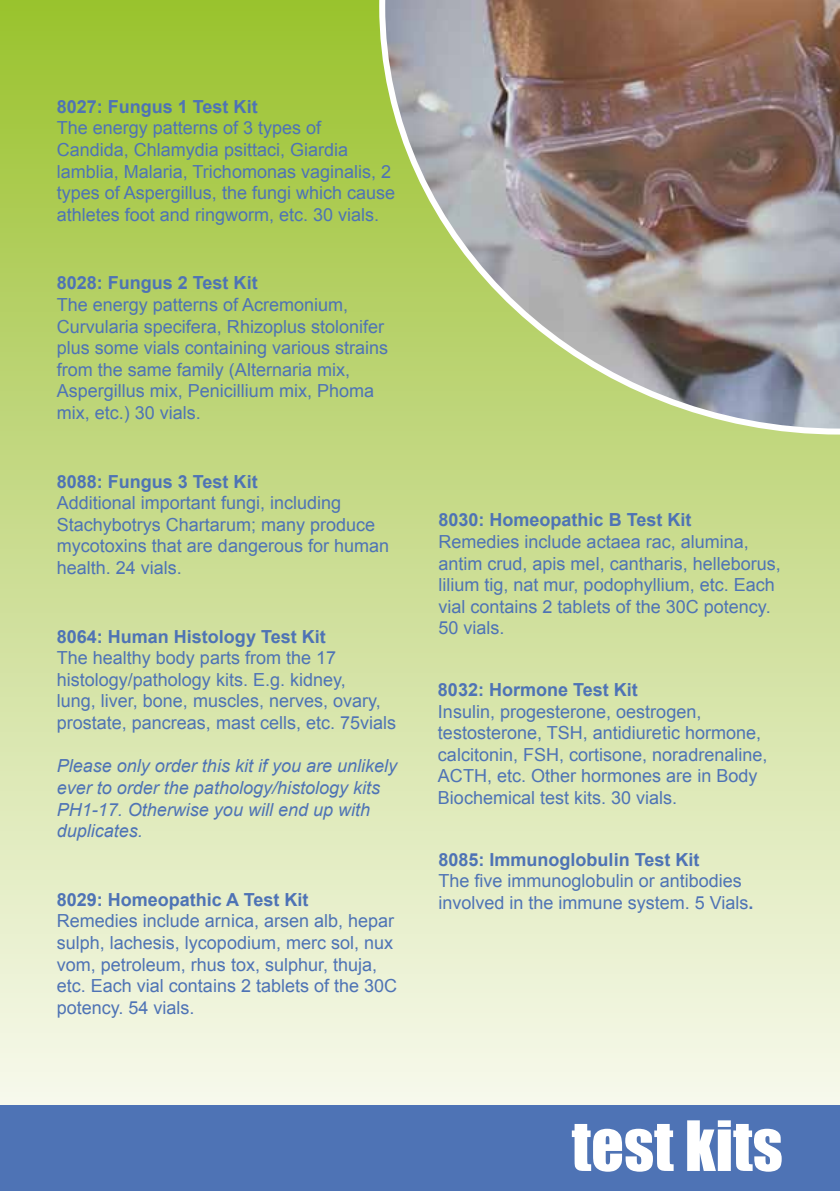
<style>
.page{position:relative;width:840px;height:1191px;background:#fff}
.page>*{position:absolute;margin:0;border:0;box-sizing:border-box;transform-origin:0 0}
.t1{font:64px "Impact";color:#fff}
.t2{font:18px/21.6px "Arial";color:#4e73b5}
.t3{font:700 18px "Arial";color:#4e73b5}
.t4{font:italic 18px/21.6px "Arial";color:#4e73b5}
.s1{font-weight:700}
</style>
<div class="page">
<div style="left:0;top:0;width:839px;height:1191px;background:linear-gradient(to bottom,#9bc230,#fffdfd)"></div>
<div style="left:0;top:1106px;width:839px;height:85px;background:#4e73b5"></div>
<img style="left:379px;top:0;width:460px;height:434px">
<p class="t3" style="left:57px;top:95px;width:202px">8027: Fungus 1 Test Kit</p>
<p class="t2" style="left:57px;top:117px;width:340px">The energy patterns of 3 types of Candida, Chlamydia psittaci, Giardia lamblia, Malaria, Trichomonas vaginalis, 2 types of Aspergillus, the fungi which cause athletes foot and ringworm, etc. 30 vials.</p>
<p class="t3" style="left:57px;top:271px;width:202px">8028: Fungus 2 Test Kit</p>
<p class="t2" style="left:57px;top:294px;width:333px">The energy patterns of Acremonium, Curvularia specifera, Rhizoplus stolonifer plus some vials containing various strains from the same family (Alternaria mix, Aspergillus mix, Penicillium mix, Phoma mix, etc.) 30 vials.</p>
<p class="t3" style="left:57px;top:469px;width:202px">8088: Fungus 3 Test Kit</p>
<p class="t2" style="left:57px;top:492px;width:334px">Additional important fungi, including Stachybotrys Chartarum; many produce mycotoxins that are dangerous for human health. 24 vials.</p>
<p class="t3" style="left:57px;top:624px;width:270px">8064: Human Histology Test Kit</p>
<p class="t2" style="left:57px;top:647px;width:341px">The healthy body parts from the 17 histology/pathology kits. E.g. kidney,<br>lung, liver, bone, muscles, nerves, ovary, prostate, pancreas, mast cells, etc. 75vials</p>
<p class="t4" style="left:57px;top:755px;width:342px">Please only order this kit if you are unlikely ever to order the pathology/histology kits PH1-17. Otherwise you will end up with duplicates.</p>
<p class="t3" style="left:57px;top:887px;width:253px">8029: Homeopathic A Test Kit</p>
<p class="t2" style="left:57px;top:910px;width:342px">Remedies include arnica, arsen alb, hepar sulph, lachesis, lycopodium, merc sol, nux vom, petroleum, rhus tox, sulphur, thuja, etc. Each vial contains 2 tablets of the 30C potency. 54 vials.</p>
<p class="t3" style="left:438px;top:508px;width:254px">8030: Homeopathic B Test Kit</p>
<p class="t2" style="left:438px;top:531px;width:344px">Remedies include actaea rac, alumina, antim crud, apis mel, cantharis, helleborus, lilium tig, nat mur, podophyllium, etc. Each vial contains 2 tablets of the 30C potency.<br>50 vials.</p>
<p class="t3" style="left:437px;top:678px;width:201px">8032: Hormone Test Kit</p>
<p class="t2" style="left:437px;top:700px;width:331px">Insulin, progesterone, oestrogen, testosterone, TSH, antidiuretic hormone, calcitonin, FSH, cortisone, noradrenaline, ACTH, etc. Other hormones are in Body Biochemical test kits. 30 vials.</p>
<p class="t3" style="left:438px;top:847px;width:262px">8085: Immunoglobulin Test Kit</p>
<p class="t2" style="left:438px;top:870px;width:316px">The five immunoglobulin or antibodies involved in the immune system. 5 Vials<span class="s1">.</span></p>
<h1 class="t1" style="left:571px;top:1096px;width:212px">test kits</h1>
</div>
